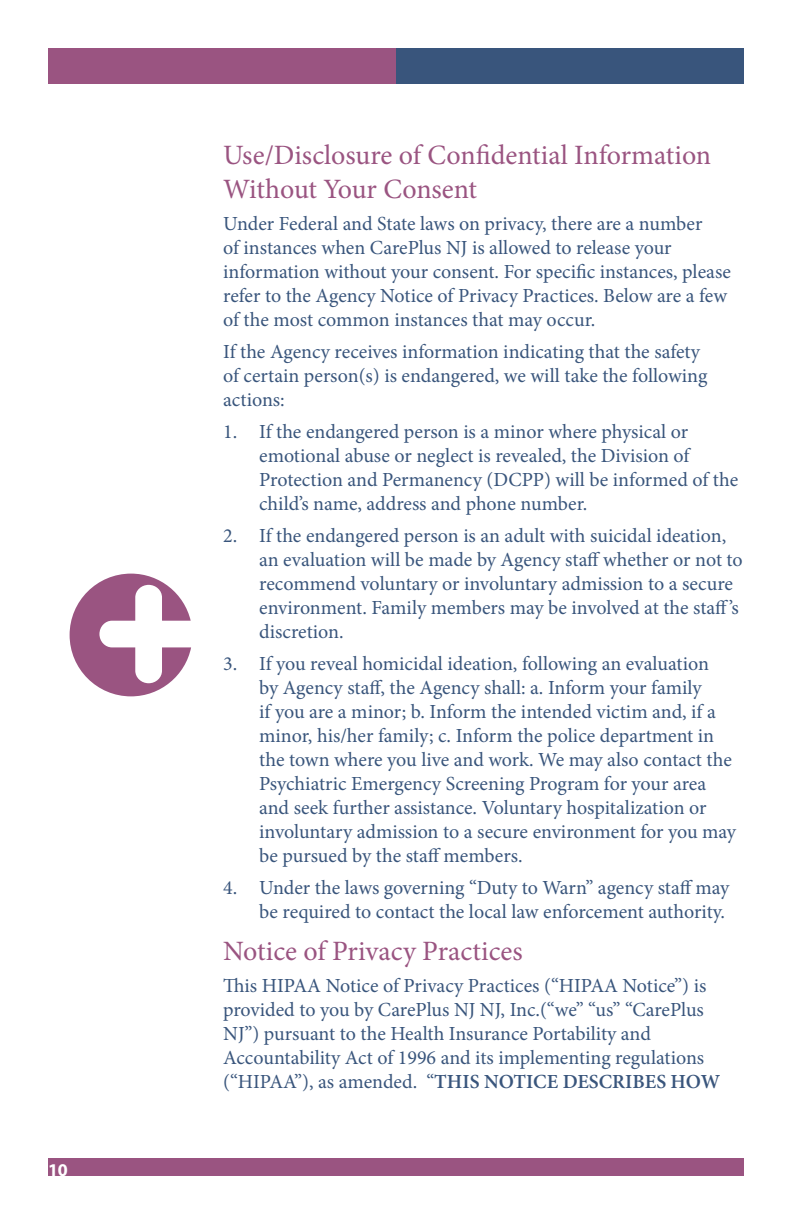
<style>
.page{position:relative;width:792px;height:1224px;background:#fff}
.page>*{position:absolute;margin:0;border:0;box-sizing:border-box;transform-origin:0 0}
.t1{font:28px/33.6px "Minion Pro";color:#9a5481}
.t2{font:20px/24px "Minion Pro";color:#39557c}
.t3{font:700 18px "Myriad Pro";color:#fff}
.s1{font-weight:600}
</style>
<div class="page">
<div style="left:48px;top:48px;width:348px;height:36px;background:#9a5481"></div>
<div style="left:396px;top:48px;width:348px;height:36px;background:#39557c"></div>
<div style="left:48px;top:1158px;width:696px;height:18px;background:#9a5481"></div>
<svg style="left:70px;top:574px;width:121px;height:122px"></svg>
<p class="t3" style="left:48px;top:1159px;width:21px">10</p>
<h1 class="t1" style="left:223px;top:141px;width:490px">Use/Disclosure of Confidential Information<br>Without Your Consent</h1>
<p class="t2" style="left:223px;top:213px;width:509px">Under Federal and State laws on privacy, there are a number<br>of instances when CarePlus NJ is allowed to release your information without your consent . For specific instances, please refer to the Agency Notice of Privacy Practices . Below are a few of the most common instances that may occur .</p>
<p class="t2" style="left:223px;top:341px;width:486px">If the Agency receives information indicating that the safety of certain person(s) is endangered, we will take the following actions:</p>
<p class="t2" style="left:259px;top:421px;width:481px;text-indent:-36px">1 . If the endangered person is a minor where physical or emotional abuse or neglect is revealed, the Division of Protection and Permanency (DCPP) will be informed of the child’s name, address and phone number .</p>
<p class="t2" style="left:259px;top:525px;width:485px;text-indent:-36px">2 . If the endangered person is an adult with suicidal ideation, an evaluation will be made by Agency staff whether or not to recommend voluntary or involuntary admission to a secure environment . Family members may be involved at the staff’s discretion .</p>
<p class="t2" style="left:259px;top:653px;width:478px;text-indent:-36px">3 . If you reveal homicidal ideation, following an evaluation<br>by Agency staff, the Agency shall: a . Inform your family<br>if you are a minor; b . Inform the intended victim and, if a minor, his/her family; c . Inform the police department in the town where you live and work . We may also contact the Psychiatric Emergency Screening Program for your area and seek further assistance . Voluntary hospitalization or involuntary admission to a secure environment for you may be pursued by the staff members .</p>
<p class="t2" style="left:223px;top:877px;width:508px;text-align:right">4 . Under the laws governing “Duty to Warn” agency staff may be required to contact the local law enforcement authority .</p>
<h1 class="t1" style="left:223px;top:936px;width:301px">Notice of Privacy Practices</h1>
<p class="t2" style="left:223px;top:975px;width:499px">This HIPAA Notice of Privacy Practices (“HIPAA Notice”) is provided to you by CarePlus NJ NJ, Inc .(“we” “us” “CarePlus NJ”) pursuant to the Health Insurance Portability and Accountability Act of 1996 and its implementing regulations (“HIPAA”), as amended . “<span class="s1">THIS NOTICE DESCRIBES HOW</span></p>
</div>
